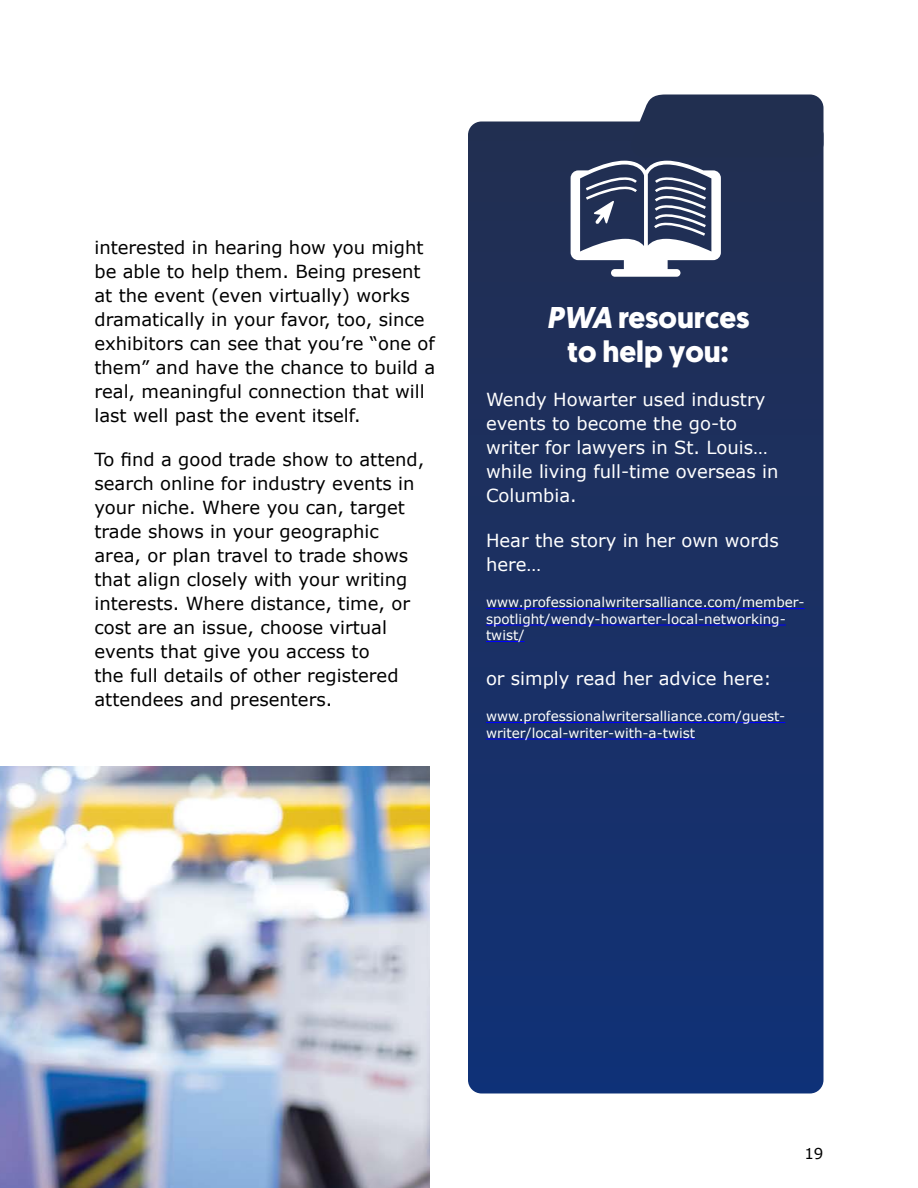
<style>
.page{position:relative;width:918px;height:1188px;background:#fff}
.page>*{position:absolute;margin:0;border:0;box-sizing:border-box;transform-origin:0 0}
.H3_resources_title{font:700 30px/34.5px "Geomanist";color:#fff;text-align:center}
.t1{font:18px/24px "Verdana";color:#000}
.Normal_white{font:18px/24px "Verdana";color:#fff}
.t2{font:15px "Verdana";color:#000}
.URL_9_pt{font:13.5px/16.5px "Verdana";color:#fff}
.s1{font-style:italic}
</style>
<div class="page">
<svg style="left:468px;top:122px;width:356px;height:972px;background:#193066"></svg>
<svg style="left:571px;top:94px;width:253px;height:183px"></svg>
<img style="left:0;top:767px;width:429px;height:421px">
<hr style="left:486px;top:608px;width:319px;height:1px;background:#00f">
<hr style="left:486px;top:625px;width:300px;height:1px;background:#00f">
<hr style="left:486px;top:641px;width:39px;height:1px;background:#00f">
<hr style="left:486px;top:722px;width:299px;height:1px;background:#00f">
<hr style="left:486px;top:739px;width:209px;height:1px;background:#00f">
<p class="t1" style="left:94px;top:236px;width:342px">interested in hearing how you might be able to help them. Being present at the event (even virtually) works dramatically in your favor, too, since exhibitors can see that you’re “one of them” and have the chance to build a real, meaningful connection that will last well past the event itself.</p>
<p class="t1" style="left:94px;top:448px;width:331px">To find a good trade show to attend, search online for industry events in your niche. Where you can, target trade shows in your geographic area, or plan travel to trade shows that align closely with your writing interests. Where distance, time, or cost are an issue, choose virtual events that give you access to<br>the full details of other registered attendees and presenters.</p>
<h3 class="H3_resources_title" style="left:547px;top:300px;width:204px"><span class="s1">PWA</span> resources to help you:</h3>
<p class="Normal_white" style="left:486px;top:388px;width:294px">Wendy Howarter used industry events to become the go-to writer for lawyers in St. Louis… while living full-time overseas in<br>Columbia.</p>
<p class="Normal_white" style="left:486px;top:528px;width:294px">Hear the story in her own words here…</p>
<p class="URL_9_pt" style="left:486px;top:594px;width:320px">www.professionalwritersalliance.com/member&shy;spotlight/wendy-howarter-local-networking&shy;twist/</p>
<p class="Normal_white" style="left:486px;top:666px;width:287px">or simply read her advice here:</p>
<p class="URL_9_pt" style="left:486px;top:708px;width:301px">www.professionalwritersalliance.com/guest&shy;writer/local-writer-with-a-twist</p>
<p class="t2" style="left:804px;top:1144px;width:21px">19</p>
</div>
